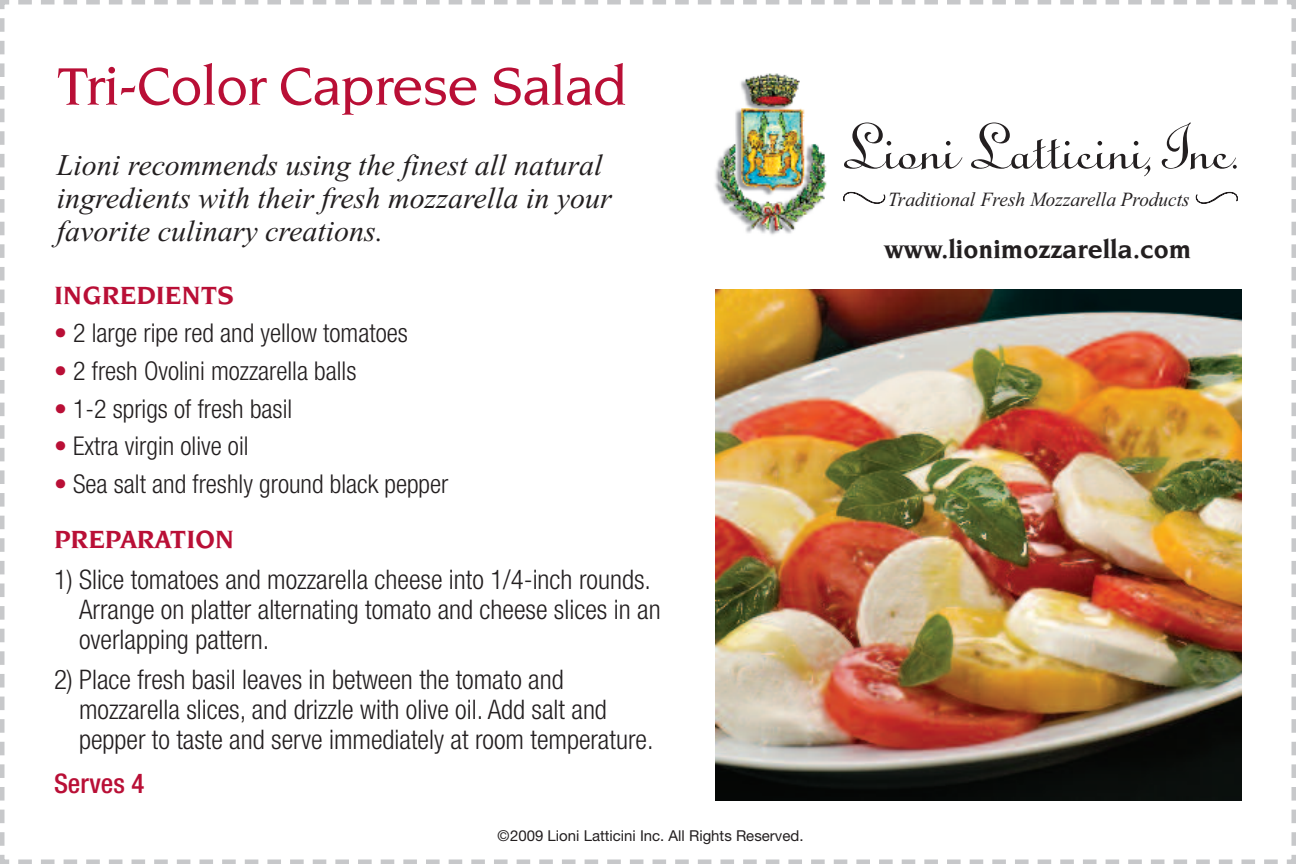
<style>
.page{position:relative;width:1296px;height:864px;background:#fff}
.page>*{position:absolute;margin:0;border:0;box-sizing:border-box;transform-origin:0 0}
.t1{font:72.6px "Linoscript";letter-spacing:-.025em;color:#231f20}
.t2{font:500 57px "Novarese";letter-spacing:-.015em;color:#b90f36}
.t3{font:italic 30px/33px "Times New Roman";color:#231f20}
.t4{font:300 condensed 27px/30px "Helvetica Neue";color:#231f20}
.t5{font:700 27px "Novarese";color:#231f20}
.t6{font:700 27px "Novarese";color:#b90f36}
.t7{font:500 condensed 27px "Helvetica Neue";color:#b90f36}
.t8{font:300 condensed 25.8px "Helvetica Neue";color:#231f20}
.t9{font:italic 20.1px "Times New Roman";letter-spacing:.005em;color:#231f20;scale:.95 1}
.t10{font:15px "Helvetica Neue";color:#231f20}
.s1{color:#b90f36}
.s2{font-size:68.4px}
.s3{font-size:65.1px}
</style>
<div class="page">
<img style="left:0;top:0;width:1296px;height:864px">
<h2 class="t2" style="left:57px;top:63px;width:572px">Tri-Color Caprese Salad</h2>
<p class="t3" style="left:57px;top:148px;width:556px">Lioni recommends using the finest all natural ingredients with their fresh mozzarella in your favorite culinary creations.</p>
<p class="t6" style="left:54px;top:284px;width:181px">INGREDIENTS</p>
<p class="t8" style="left:54px;top:324px;width:355px"><span class="s1">•</span> 2 large ripe red and yellow tomatoes</p>
<p class="t8" style="left:54px;top:361px;width:304px"><span class="s1">•</span> 2 fresh Ovolini mozzarella balls</p>
<p class="t8" style="left:54px;top:399px;width:240px"><span class="s1">•</span> 1-2 sprigs of fresh basil</p>
<p class="t8" style="left:54px;top:437px;width:196px"><span class="s1">•</span> Extra virgin olive oil</p>
<p class="t8" style="left:54px;top:475px;width:396px"><span class="s1">•</span> Sea salt and freshly ground black pepper</p>
<p class="t6" style="left:54px;top:528px;width:182px">PREPARATION</p>
<p class="t4" style="left:79px;top:566px;width:583px;text-indent:-25px">1) Slice tomatoes and mozzarella cheese into 1/4-inch rounds.<br>Arrange on platter alternating tomato and cheese slices in an overlapping pattern.</p>
<p class="t4" style="left:79px;top:667px;width:576px;text-indent:-25px">2) Place fresh basil leaves in between the tomato and mozzarella slices, and drizzle with olive oil. Add salt and pepper to taste and serve immediately at room temperature.</p>
<p class="t7" style="left:54px;top:774px;width:92px">Serves 4</p>
<p class="t10" style="left:497px;top:830px;width:308px">©2009 Lioni Latticini Inc. All Rights Reserved.</p>
<h1 class="t1" style="left:842px;top:122px;width:400px">Lioni Latticini<span class="s2">,</span>Inc<span class="s3">.</span></h1>
<p class="t9" style="left:888px;top:187px;width:319px">Traditional Fresh Mozzarella Products</p>
<p class="t5" style="left:884px;top:238px;width:309px">www.lionimozzarella.com</p>
</div>
